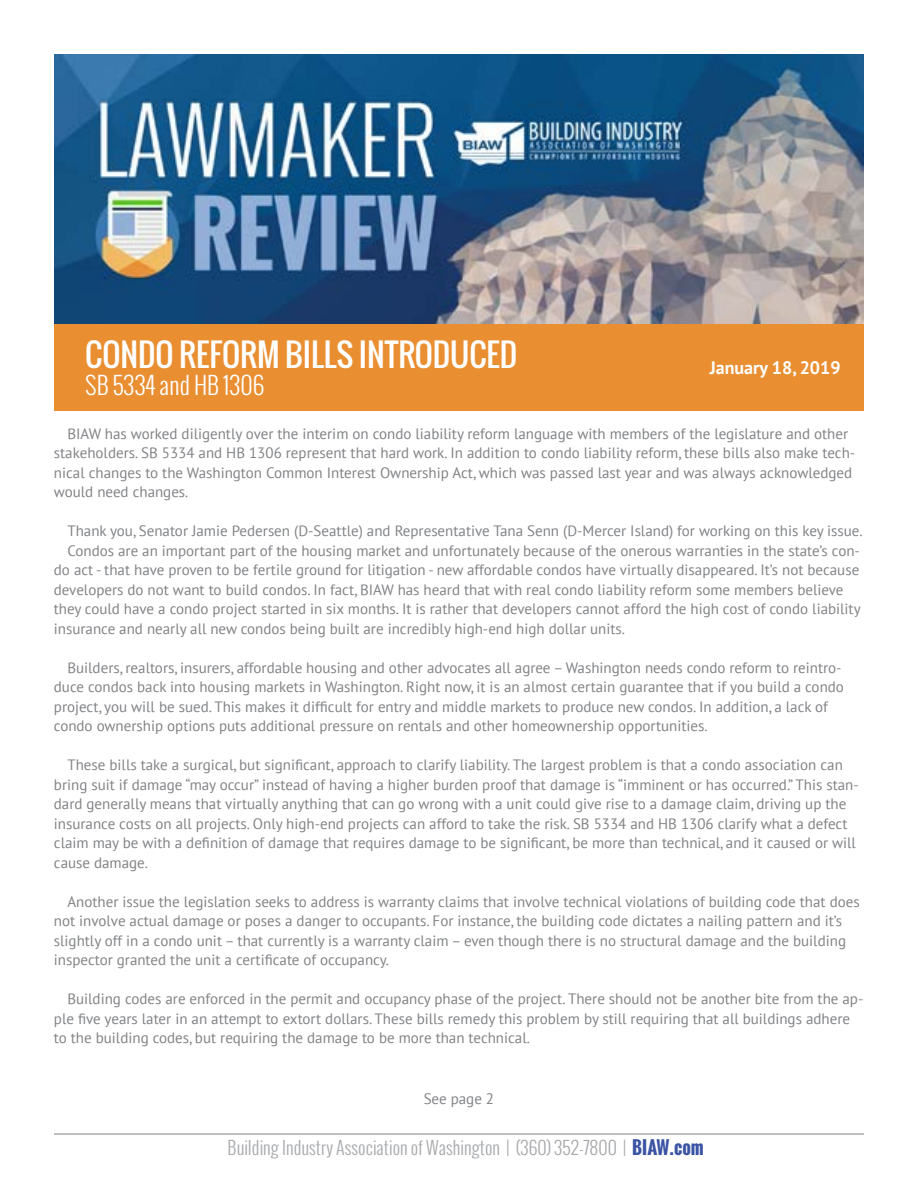
<style>
.page{position:relative;width:918px;height:1188px;background:#fff}
.page>*{position:absolute;margin:0;border:0;box-sizing:border-box;transform-origin:0 0}
.t1{font:31.5px "Oswald";color:#fff}
.t2{font:300 24px "Oswald";color:#fff}
.t3{font:300 18px "Oswald";color:#a7a9ac}
.t4{font:700 18px "PT Sans";color:#fff}
.t5{font:15px/19.5px "PT Sans";color:#808285}
.s1{font-weight:700;color:#3a53a4}
</style>
<div class="page">
<div style="left:54px;top:324px;width:810px;height:86px;background:#e98f32"></div>
<img style="left:54px;top:54px;width:810px;height:270px">
<hr style="left:54px;top:1134px;width:810px;height:1px;background:#808285">
<h1 class="t1" style="left:85px;top:330px;width:433px">CONDO REFORM BILLS INTRODUCED</h1>
<h2 class="t2" style="left:85px;top:368px;width:181px">SB 5334 and HB 1306</h2>
<p class="t5" style="left:54px;top:424px;width:803px;text-indent:14px">BIAW has worked diligently over the interim on condo liability reform language with members of the legislature and other stakeholders. SB 5334 and HB 1306 represent that hard work. In addition to condo liability reform, these bills also make tech&shy;nical changes to the Washington Common Interest Ownership Act, which was passed last year and was always acknowledged would need changes.</p>
<p class="t5" style="left:67px;top:521px;width:797px">Thank you, Senator Jamie Pedersen (D-Seattle) and Representative Tana Senn (D-Mercer Island) for working on this key issue.</p>
<p class="t5" style="left:67px;top:541px;width:794px">Condos are an important part of the housing market and unfortunately because of the onerous warranties in the state’s con-</p>
<p class="t5" style="left:54px;top:560px;width:807px">do act - that have proven to be fertile ground for litigation - new affordable condos have virtually disappeared. It’s not because</p>
<p class="t5" style="left:54px;top:580px;width:791px">developers do not want to build condos. In fact, BIAW has heard that with real condo liability reform some members believe</p>
<p class="t5" style="left:54px;top:599px;width:808px">they could have a condo project started in six months. It is rather that developers cannot afford the high cost of condo liability</p>
<p class="t5" style="left:54px;top:619px;width:573px">insurance and nearly all new condos being built are incredibly high-end high dollar units.</p>
<p class="t5" style="left:54px;top:658px;width:792px;text-indent:14px">Builders, realtors, insurers, affordable housing and other advocates all agree – Washington needs condo reform to reintro&shy;duce condos back into housing markets in Washington. Right now, it is an almost certain guarantee that if you build a condo project, you will be sued. This makes it difficult for entry and middle markets to produce new condos. In addition, a lack of condo ownership options puts additional pressure on rentals and other homeownership opportunities.</p>
<p class="t5" style="left:54px;top:755px;width:806px;text-indent:14px">These bills take a surgical, but significant, approach to clarify liability. The largest problem is that a condo association can bring suit if damage “may occur” instead of having a higher burden proof that damage is “imminent or has occurred.” This stan&shy;dard generally means that virtually anything that can go wrong with a unit could give rise to a damage claim, driving up the insurance costs on all projects. Only high-end projects can afford to take the risk. SB 5334 and HB 1306 clarify what a defect claim may be with a definition of damage that requires damage to be significant, be more than technical, and it caused or will cause damage.</p>
<p class="t5" style="left:54px;top:892px;width:807px;text-indent:14px">Another issue the legislation seeks to address is warranty claims that involve technical violations of building code that does not involve actual damage or poses a danger to occupants. For instance, the building code dictates a nailing pattern and it’s slightly off in a condo unit – that currently is a warranty claim – even though there is no structural damage and the building inspector granted the unit a certificate of occupancy.</p>
<p class="t5" style="left:54px;top:989px;width:811px;text-indent:14px">Building codes are enforced in the permit and occupancy phase of the project. There should not be another bite from the ap&shy;ple five years later in an attempt to extort dollars. These bills remedy this problem by still requiring that all buildings adhere to the building codes, but requiring the damage to be more than technical.</p>
<p class="t4" style="left:710px;top:356px;width:132px">January 18, 2019</p>
<p class="t5" style="left:424px;top:1089px;width:72px">See page 2</p>
<p class="t3" style="left:228px;top:1136px;width:478px">Building Industry Association of Washington | (360) 352-7800 | <span class="s1">BIAW.com</span></p>
</div>
